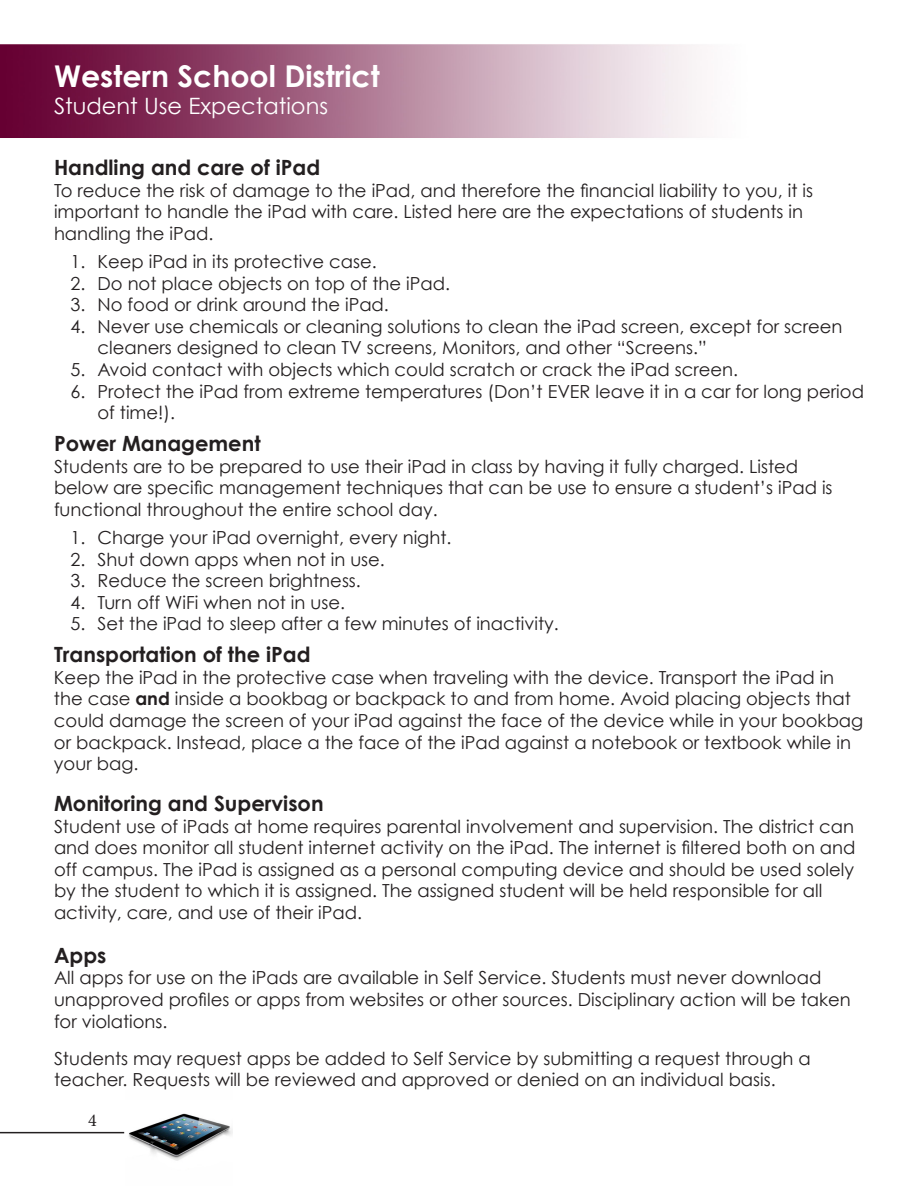
<style>
.page{position:relative;width:918px;height:1188px;background:#fff}
.page>*{position:absolute;margin:0;border:0;box-sizing:border-box;transform-origin:0 0}
.t1{font:700 30px "Century Gothic";color:#fff}
.t2{font:22.5px "Century Gothic";color:#fff}
.t3{font:700 21px "Century Gothic";color:#231f20}
.t4{font:18px/21.6px "Century Gothic";color:#231f20}
.t5{font:18px "Minion Pro";color:#231f20}
.s1{font-weight:700}
</style>
<div class="page">
<img style="left:128px;top:1113px;width:104px;height:48px">
<img style="left:0;top:44px;width:700px;height:94px">
<hr style="left:0;top:1132px;width:124px;height:1px;background:#231f20">
<h1 class="t1" style="left:54px;top:57px;width:327px">Western School District</h1>
<p class="t2" style="left:54px;top:92px;width:276px">Student Use Expectations</p>
<p class="t3" style="left:54px;top:154px;width:268px">Handling and care of iPad</p>
<p class="t4" style="left:54px;top:179px;width:761px">To reduce the risk of damage to the iPad, and therefore the financial liability to you, it is important to handle the iPad with care. Listed here are the expectations of students in handling the iPad.</p>
<p class="t4" style="left:71px;top:250px;width:308px">1. Keep iPad in its protective case.</p>
<p class="t4" style="left:71px;top:272px;width:381px">2. Do not place objects on top of the iPad.</p>
<p class="t4" style="left:71px;top:294px;width:320px">3. No food or drink around the iPad.</p>
<p class="t4" style="left:98px;top:315px;width:747px;text-indent:-27px">4. Never use chemicals or cleaning solutions to clean the iPad screen, except for screen cleaners designed to clean TV screens, Monitors, and other “Screens.”</p>
<p class="t4" style="left:71px;top:358px;width:669px">5. Avoid contact with objects which could scratch or crack the iPad screen.</p>
<p class="t4" style="left:98px;top:380px;width:768px;text-indent:-27px">6. Protect the iPad from extreme temperatures (Don’t EVER leave it in a car for long period of time!).</p>
<p class="t3" style="left:54px;top:430px;width:208px">Power Management</p>
<p class="t4" style="left:54px;top:455px;width:780px">Students are to be prepared to use their iPad in class by having it fully charged. Listed below are specific management techniques that can be use to ensure a student’s iPad is functional throughout the entire school day.</p>
<p class="t4" style="left:71px;top:526px;width:382px">1. Charge your iPad overnight, every night.</p>
<p class="t4" style="left:71px;top:548px;width:316px">2. Shut down apps when not in use.</p>
<p class="t4" style="left:71px;top:570px;width:292px">3. Reduce the screen brightness.</p>
<p class="t4" style="left:71px;top:591px;width:276px">4. Turn off WiFi when not in use.</p>
<p class="t4" style="left:71px;top:613px;width:490px">5. Set the iPad to sleep after a few minutes of inactivity.</p>
<p class="t3" style="left:54px;top:641px;width:258px">Transportation of the iPad</p>
<p class="t4" style="left:54px;top:666px;width:811px">Keep the iPad in the protective case when traveling with the device. Transport the iPad in the case <span class="s1">and</span> inside a bookbag or backpack to and from home. Avoid placing objects that could damage the screen of your iPad against the face of the device while in your bookbag or backpack. Instead, place a the face of the iPad against a notebook or textbook while in your bag.</p>
<p class="t3" style="left:54px;top:790px;width:271px">Monitoring and Supervison</p>
<p class="t4" style="left:54px;top:815px;width:803px">Student use of iPads at home requires parental involvement and supervision. The district can and does monitor all student internet activity on the iPad. The internet is filtered both on and off campus. The iPad is assigned as a personal computing device and should be used solely by the student to which it is assigned. The assigned student will be held responsible for all activity, care, and use of their iPad.</p>
<p class="t3" style="left:54px;top:942px;width:54px">Apps</p>
<p class="t4" style="left:54px;top:967px;width:798px">All apps for use on the iPads are available in Self Service. Students must never download unapproved profiles or apps from websites or other sources. Disciplinary action will be taken for violations.</p>
<p class="t4" style="left:54px;top:1047px;width:758px">Students may request apps be added to Self Service by submitting a request through a teacher. Requests will be reviewed and approved or denied on an individual basis.</p>
<p class="t5" style="left:88px;top:1109px;width:10px">4</p>
</div>
